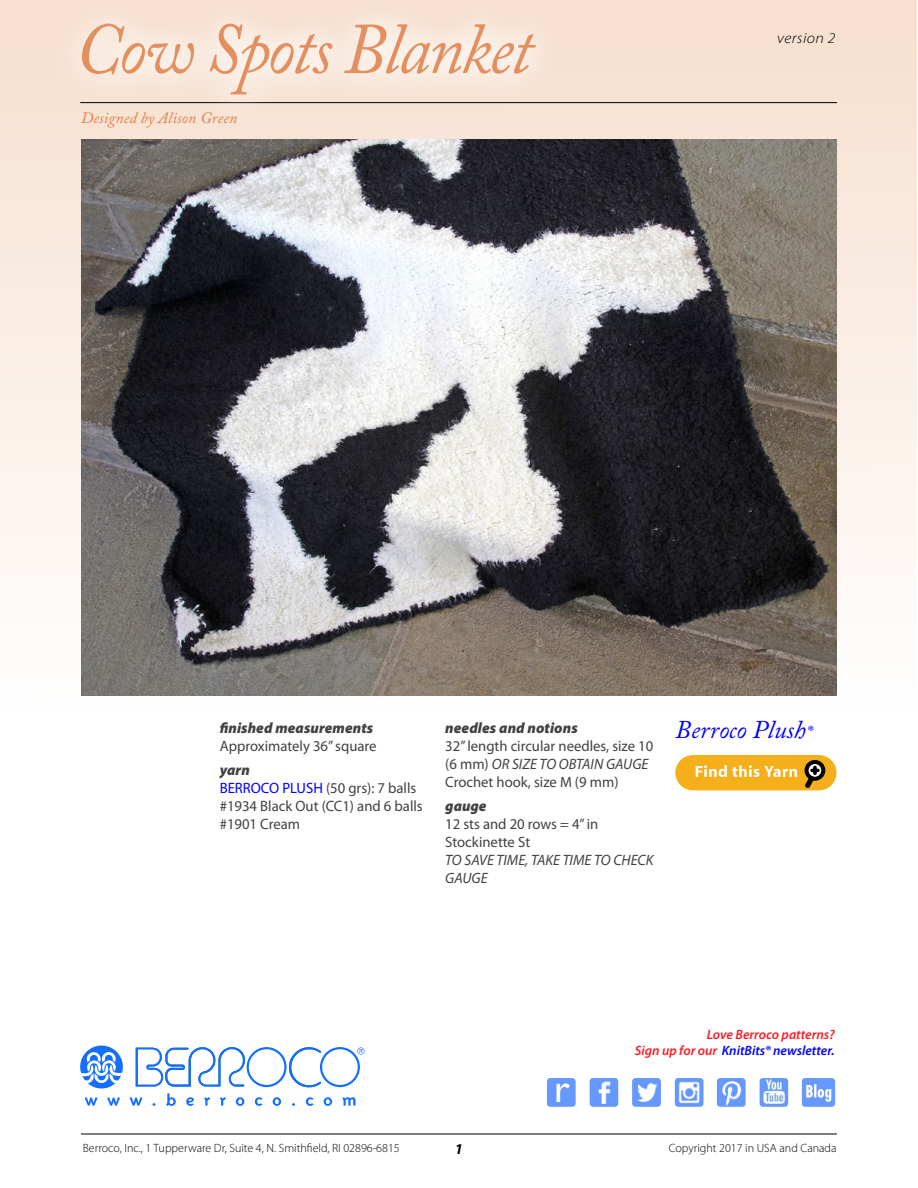
<style>
.page{position:relative;width:918px;height:1188px;background:#fff}
.page>*{position:absolute;margin:0;border:0;box-sizing:border-box;transform-origin:0 0}
.t1{font:italic 72px "Adobe Caslon Pro";letter-spacing:-.03em;color:#e48f5f;scale:.95 1}
.t2{font:italic 25.5px "Adobe Caslon Pro";color:#00f}
.t3{font:italic 15.75px "Adobe Caslon Pro";letter-spacing:.01em;color:#e07f48}
.t4{font:15px/18px "Myriad Pro";color:#414042}
.t5{font:italic 900 15px "Myriad Pro";letter-spacing:.005em;color:#414042}
.t6{font:italic 15px/18px "Myriad Pro";color:#414042}
.t7{font:italic 300 15px "Myriad Pro";letter-spacing:.025em;color:#000;scale:1.1 1}
.t8{font:italic 700 15px "Myriad Pro";color:#000}
.t9{font:italic 600 13.5px/16.5px "Myriad Pro";color:#ff1a22;text-align:right}
.t10{font:300 12px "Myriad Pro";color:#000}
.s1{font-weight:900;font-style:italic}
.s2{color:#00f}
.s3{font-style:italic}
.s4{font-family:"Myriad Pro";font-style:normal;font-size:15px}
</style>
<div class="page">
<div style="left:0;top:0;width:917px;height:714px;background:linear-gradient(to bottom,#f6dfcd,#feffff)"></div>
<svg style="left:320px;top:1047px;width:40px;height:40px"></svg>
<svg style="left:247px;top:1047px;width:40px;height:40px"></svg>
<svg style="left:289px;top:1047px;width:32px;height:41px"></svg>
<svg style="left:136px;top:1047px;width:109px;height:40px"></svg>
<svg style="left:80px;top:1045px;width:43px;height:44px"></svg>
<div style="left:322px;top:1049px;width:36px;height:36px;background:#fff;border-radius:50%"></div>
<div style="left:249px;top:1049px;width:35px;height:36px;background:#fff;border-radius:50%"></div>
<svg style="left:357px;top:1047px;width:7px;height:8px"></svg>
<svg style="left:85px;top:1097px;width:13px;height:9px"></svg>
<svg style="left:107px;top:1097px;width:13px;height:9px"></svg>
<svg style="left:130px;top:1097px;width:13px;height:9px"></svg>
<svg style="left:166px;top:1093px;width:10px;height:13px"></svg>
<svg style="left:186px;top:1097px;width:8px;height:9px"></svg>
<svg style="left:204px;top:1097px;width:6px;height:9px"></svg>
<svg style="left:220px;top:1097px;width:6px;height:9px"></svg>
<svg style="left:236px;top:1097px;width:8px;height:9px"></svg>
<svg style="left:255px;top:1097px;width:7px;height:9px"></svg>
<svg style="left:273px;top:1097px;width:8px;height:9px"></svg>
<svg style="left:306px;top:1097px;width:7px;height:9px"></svg>
<svg style="left:324px;top:1097px;width:8px;height:9px"></svg>
<svg style="left:342px;top:1097px;width:13px;height:9px"></svg>
<img style="left:589px;top:1080px;width:247px;height:25px">
<img style="left:590px;top:1078px;width:28px;height:29px">
<img style="left:632px;top:1078px;width:29px;height:29px">
<img style="left:717px;top:1078px;width:29px;height:29px">
<img style="left:675px;top:1078px;width:29px;height:29px">
<img style="left:759px;top:1078px;width:29px;height:29px">
<img style="left:547px;top:1078px;width:29px;height:29px">
<img style="left:557px;top:1083px;width:13px;height:19px">
<img style="left:802px;top:1078px;width:33px;height:29px">
<img style="left:806px;top:1084px;width:25px;height:18px">
<hr style="left:81px;top:1134px;width:756px;height:1px;background:#000">
<img style="left:81px;top:140px;width:756px;height:556px">
<hr style="left:80px;top:102px;width:757px;height:1px;background:#000">
<div style="left:51px;top:0;width:515px;height:126px;background:#fff;opacity:.72"></div>
<div style="left:675px;top:755px;width:162px;height:35px;background:#f5af1a;border-radius:18px"></div>
<div style="left:805px;top:760px;width:20px;height:21px;border:4px solid #000;border-radius:50%"></div>
<svg style="left:696px;top:765px;width:124px;height:23px"></svg>
<h1 class="t1" style="left:75px;top:6px;width:483px">Cow Spots Blanket</h1>
<p class="t3" style="left:81px;top:108px;width:158px">Designed by Alison Green</p>
<p class="t7" style="left:777px;top:29px;width:54px">version 2</p>
<p class="t5" style="left:220px;top:718px;width:155px">finished measurements</p>
<p class="t4" style="left:220px;top:736px;width:158px">Approximately 36” square</p>
<p class="t4" style="left:220px;top:761px;width:205px"><span class="s1">yarn<br></span><span class="s2">BERROCO PLUSH</span> (50 grs): 7 balls #1934 Black Out (CC1) and 6 balls #1901 Cream</p>
<p class="t5" style="left:445px;top:718px;width:134px">needles and notions</p>
<p class="t4" style="left:445px;top:736px;width:210px">32” length circular needles, size 10 (6 mm) <span class="s3">OR SIZE TO OBTAIN GAUGE<br></span>Crochet hook, size M (9 mm)</p>
<p class="t5" style="left:445px;top:796px;width:43px">gauge</p>
<p class="t4" style="left:445px;top:815px;width:155px">12 sts and 20 rows = 4” in<br>Stockinette St</p>
<p class="t6" style="left:445px;top:851px;width:210px">TO SAVE TIME, TAKE TIME TO CHECK<br>GAUGE</p>
<h2 class="t2" style="left:675px;top:714px;width:140px">Berroco Plush<span class="s4">®</span></h2>
<p class="t9" style="left:635px;top:1026px;width:201px">Love Berroco patterns?<br>Sign up for our <span class="s2">KnitBits® newsletter.</span></p>
<p class="t10" style="left:83px;top:1140px;width:318px">Berroco, Inc., 1 Tupperware Dr, Suite 4, N. Smithfield, RI 02896-6815</p>
<p class="t10" style="left:669px;top:1140px;width:169px">Copyright 2017 in USA and Canada</p>
<p class="t8" style="left:455px;top:1139px;width:10px">1</p>
</div>
